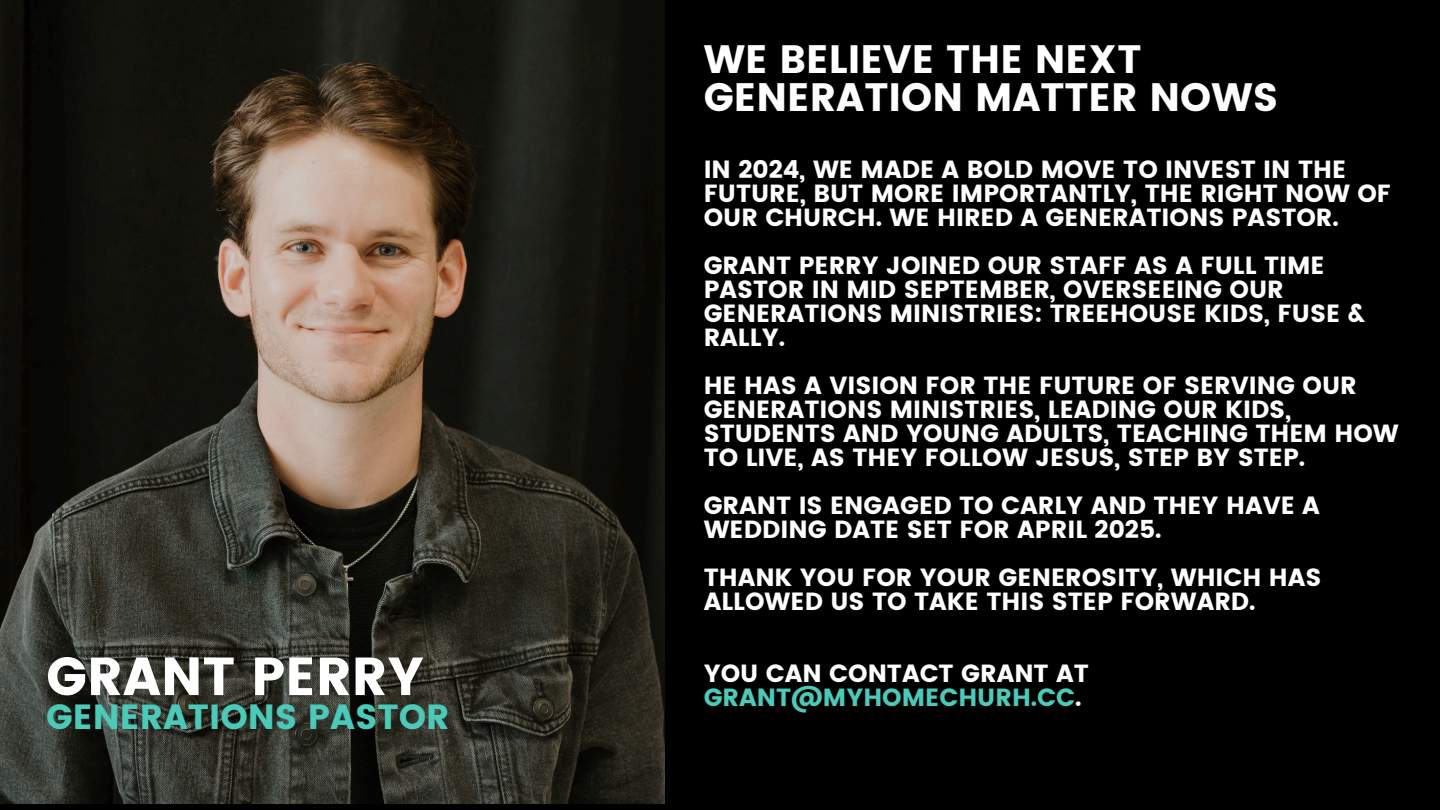
<style>
.page{position:relative;width:1440px;height:810px;background:#000}
.page>*{position:absolute;margin:0;border:0;box-sizing:border-box;transform-origin:0 0}
.t1{font:53.5px "Poppins";color:#fff}
.t2{font:39.5px/38.4px "Poppins";color:#fff}
.t3{font:34.9px "Poppins";color:#4bcab9}
.t4{font:24.8px/24px "Poppins";color:#fff}
.s1{color:#4bcab9}
</style>
<div class="page">
<img style="left:0;top:0;width:664px;height:804px">
<p class="t1" style="left:46px;top:645px;width:379px">GRANT PERRY</p>
<p class="t3" style="left:46px;top:696px;width:405px">GENERATIONS PASTOR</p>
<h1 class="t2" style="left:704px;top:40px;width:576px">WE BELIEVE THE NEXT<br>GENERATION MATTER NOWS</h1>
<h3 class="t4" style="left:704px;top:157px;width:689px">IN 2024, WE MADE A BOLD MOVE TO INVEST IN THE<br>FUTURE, BUT MORE IMPORTANTLY, THE RIGHT NOW OF<br>OUR CHURCH. WE HIRED A GENERATIONS PASTOR.</h3>
<h2 class="t4" style="left:704px;top:253px;width:663px">GRANT PERRY JOINED OUR STAFF AS A FULL TIME PASTOR IN MID SEPTEMBER, OVERSEEING OUR GENERATIONS MINISTRIES: TREEHOUSE KIDS, FUSE &amp; RALLY.</h2>
<p class="t4" style="left:704px;top:373px;width:697px">HE HAS A VISION FOR THE FUTURE OF SERVING OUR GENERATIONS MINISTRIES, LEADING OUR KIDS, STUDENTS AND YOUNG ADULTS, TEACHING THEM HOW TO LIVE, AS THEY FOLLOW JESUS, STEP BY STEP.</p>
<p class="t4" style="left:704px;top:493px;width:618px">GRANT IS ENGAGED TO CARLY AND THEY HAVE A<br>WEDDING DATE SET FOR APRIL 2025.</p>
<p class="t4" style="left:704px;top:565px;width:619px">THANK YOU FOR YOUR GENEROSITY, WHICH HAS<br>ALLOWED US TO TAKE THIS STEP FORWARD.</p>
<p class="t4" style="left:704px;top:661px;width:387px">YOU CAN CONTACT GRANT AT<br><span class="s1">GRANT@MYHOMECHURH.CC</span>.</p>
</div>
